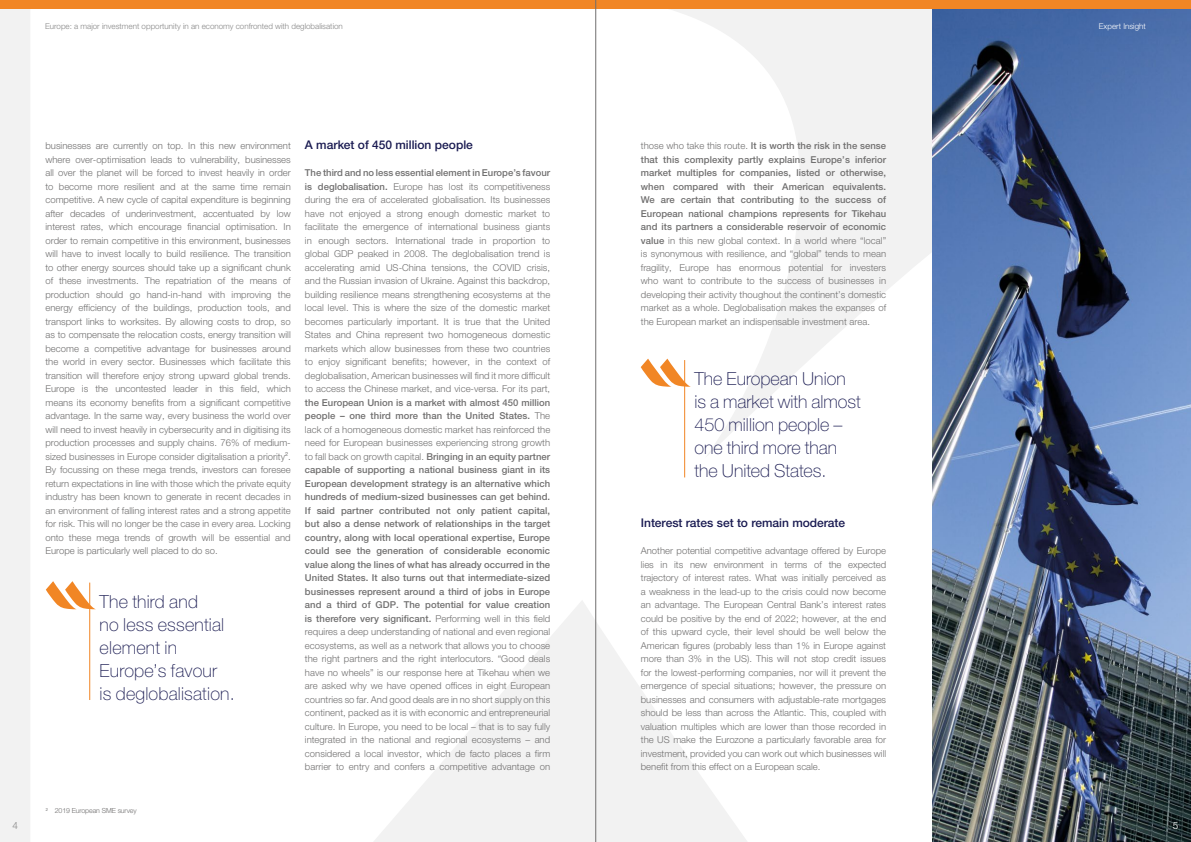
<style>
.page{position:relative;width:1191px;height:842px;background:#fff}
.page>*{position:absolute;margin:0;border:0;box-sizing:border-box;transform-origin:0 0}
.t1{font:100 18px/23px "Helvetica Neue LTGEO 35";color:#191a51}
.t2{font:500 12px "Helvetica Neue LTGEO 65";color:#191a51}
.t3{font:300 10px "Helvetica Neue LTGEO 45";color:#878787}
.t4{font:300 10px "Helvetica Neue LTGEO 45";color:#fff}
.t5{font:300 9.5px/13.5px "Helvetica Neue LTGEO 45";letter-spacing:.005em;color:#706f6f;text-align:justify}
.t6{font:500 9.5px/13.5px "Helvetica Neue LTGEO 65";letter-spacing:.005em;color:#706f6f;text-align:justify}
.t7{font:300 8px "Helvetica Neue LTGEO 45";color:#878787}
.t8{font:300 8px "Helvetica Neue LTGEO 45";color:#fff}
.t9{font:300 7px "Helvetica Neue LTGEO 45";letter-spacing:-.015em;color:#706f6f}
.s1{font-family:"Helvetica Neue LTGEO 65";font-weight:500}
.s2{font-family:"Helvetica Neue LTGEO 45";font-weight:300}
</style>
<div class="page">
<svg style="left:0;top:9px;width:96px;height:833px"></svg>
<svg style="left:374px;top:600px;width:559px;height:242px"></svg>
<svg style="left:596px;top:9px;width:337px;height:449px"></svg>
<img style="left:933px;top:9px;width:258px;height:833px">
<svg style="left:640px;top:359px;width:51px;height:28px"></svg>
<hr style="left:684px;top:360px;width:1px;height:117px;background:#f18625">
<svg style="left:46px;top:581px;width:50px;height:28px"></svg>
<hr style="left:89px;top:583px;width:1px;height:117px;background:#f18625">
<div style="left:0;top:0;width:1191px;height:9px;background:#f18625"></div>
<hr style="left:595px;top:0;width:1px;height:842px;background:#706f6f">
<p class="t7" style="left:45px;top:21px;width:299px">Europe: a major investment opportunity in an economy confronted with deglobalisation</p>
<p class="t3" style="left:12px;top:820px;width:7px">4</p>
<p class="t5" style="left:45px;top:139px;width:247px">businesses are currently on top. In this new environment where over-optimisation leads to vulnerability, businesses all over the planet will be forced to invest heavily in order to become more resilient and at the same time remain competitive. A new cycle of capital expenditure is beginning after decades of underinvestment, accentuated by low interest rates, which encourage financial optimisation. In order to remain competitive in this environment, businesses will have to invest locally to build resilience. The transition to other energy sources should take up a significant chunk of these investments. The repatriation of the means of production should go hand-in-hand with improving the energy efficiency of the buildings, production tools, and transport links to worksites. By allowing costs to drop, so as to compensate the relocation costs, energy transition will become a competitive advantage for businesses around the world in every sector. Businesses which facilitate this transition will therefore enjoy strong upward global trends.<br>Europe is the uncontested leader in this field, which means its economy benefits from a significant competitive advantage. In the same way, every business the world over will need to invest heavily in cybersecurity and in digitising its production processes and supply chains. 76% of medium&shy;sized businesses in Europe consider digitalisation a priority<sup>2</sup>.<br>By focussing on these mega trends, investors can foresee return expectations in line with those which the private equity industry has been known to generate in recent decades in an environment of falling interest rates and a strong appetite for risk. This will no longer be the case in every area. Locking onto these mega trends of growth will be essential and Europe is particularly well placed to do so.</p>
<p class="t2" style="left:305px;top:138px;width:169px">A market of 450 million people</p>
<p class="t6" style="left:305px;top:166px;width:247px">The third and no less essential element in Europe’s favour</p>
<p class="t5" style="left:305px;top:179px;width:247px"><span class="s1">is deglobalisation.</span> Europe has lost its competitiveness during the era of accelerated globalisation. Its businesses have not enjoyed a strong enough domestic market to facilitate the emergence of international business giants in enough sectors. International trade in proportion to global GDP peaked in 2008. The deglobalisation trend is accelerating amid US-China tensions, the COVID crisis, and the Russian invasion of Ukraine. Against this backdrop, building resilience means strengthening ecosystems at the local level. This is where the size of the domestic market becomes particularly important. It is true that the United States and China represent two homogeneous domestic markets which allow businesses from these two countries to enjoy significant benefits; however, in the context of deglobalisation, American businesses will find it more difficult to access the Chinese market, and vice-versa. For its part,</p>
<p class="t6" style="left:305px;top:395px;width:247px">the European Union is a market with almost 450 million people – one third more than the United States. <span class="s2">The</span></p>
<p class="t5" style="left:305px;top:422px;width:247px">lack of a homogeneous domestic market has reinforced the need for European businesses experiencing strong growth to fall back on growth capital. <span class="s1">Bringing in an equity partner</span></p>
<p class="t6" style="left:305px;top:463px;width:247px">capable of supporting a national business giant in its European development strategy is an alternative which hundreds of medium-sized businesses can get behind.<br>If said partner contributed not only patient capital, but also a dense network of relationships in the target country, along with local operational expertise, Europe could see the generation of considerable economic value along the lines of what has already occurred in the United States. It also turns out that intermediate-sized businesses represent around a third of jobs in Europe and a third of GDP. The potential for value creation is therefore very significant. <span class="s2">Performing well in this field</span></p>
<p class="t5" style="left:305px;top:625px;width:247px">requires a deep understanding of national and even regional ecosystems, as well as a network that allows you to choose the right partners and the right interlocutors. “Good deals have no wheels” is our response here at Tikehau when we are asked why we have opened offices in eight European countries so far. And good deals are in no short supply on this continent, packed as it is with economic and entrepreneurial culture. In Europe, you need to be local – that is to say fully integrated in the national and regional ecosystems – and considered a local investor, which de facto places a firm barrier to entry and confers a competitive advantage on</p>
<h1 class="t1" style="left:100px;top:590px;width:137px">The third and<br>no less essential element in<br>Europe’s favour<br>is deglobalisation.</h1>
<p class="t9" style="left:46px;top:806px;width:92px"><sup>2</sup> 2019 European SME survey</p>
<p class="t6" style="left:641px;top:139px;width:247px"><span class="s2">those who take this route.</span> It is worth the risk in the sense that this complexity partly explains Europe’s inferior market multiples for companies, listed or otherwise, when compared with their American equivalents.<br>We are certain that contributing to the success of European national champions represents for Tikehau and its partners a considerable reservoir of economic</p>
<p class="t5" style="left:641px;top:233px;width:247px"><span class="s1">value</span> in this new global context. In a world where “local” is synonymous with resilience, and “global” tends to mean fragility, Europe has enormous potential for investers who want to contribute to the success of businesses in developing their activity thoughout the continent’s domestic market as a whole. Deglobalisation makes the expanses of the European market an indispensable investment area.</p>
<h1 class="t1" style="left:694px;top:367px;width:168px">The European Union is a market with almost<br>450 million people – one third more than the United States.</h1>
<p class="t2" style="left:641px;top:516px;width:206px">Interest rates set to remain moderate</p>
<p class="t5" style="left:641px;top:544px;width:247px">Another potential competitive advantage offered by Europe lies in its new environment in terms of the expected trajectory of interest rates. What was initially perceived as a weakness in the lead-up to the crisis could now become an advantage. The European Central Bank’s interest rates could be positive by the end of 2022; however, at the end of this upward cycle, their level should be well below the American figures (probably less than 1% in Europe against more than 3% in the US). This will not stop credit issues for the lowest-performing companies, nor will it prevent the emergence of special situations; however, the pressure on businesses and consumers with adjustable-rate mortgages should be less than across the Atlantic. This, coupled with valuation multiples which are lower than those recorded in the US make the Eurozone a particularly favorable area for investment, provided you can work out which businesses will benefit from this effect on a European scale.</p>
<p class="t8" style="left:1098px;top:21px;width:48px">Expert Insight</p>
<p class="t4" style="left:1172px;top:820px;width:7px">5</p>
</div>
